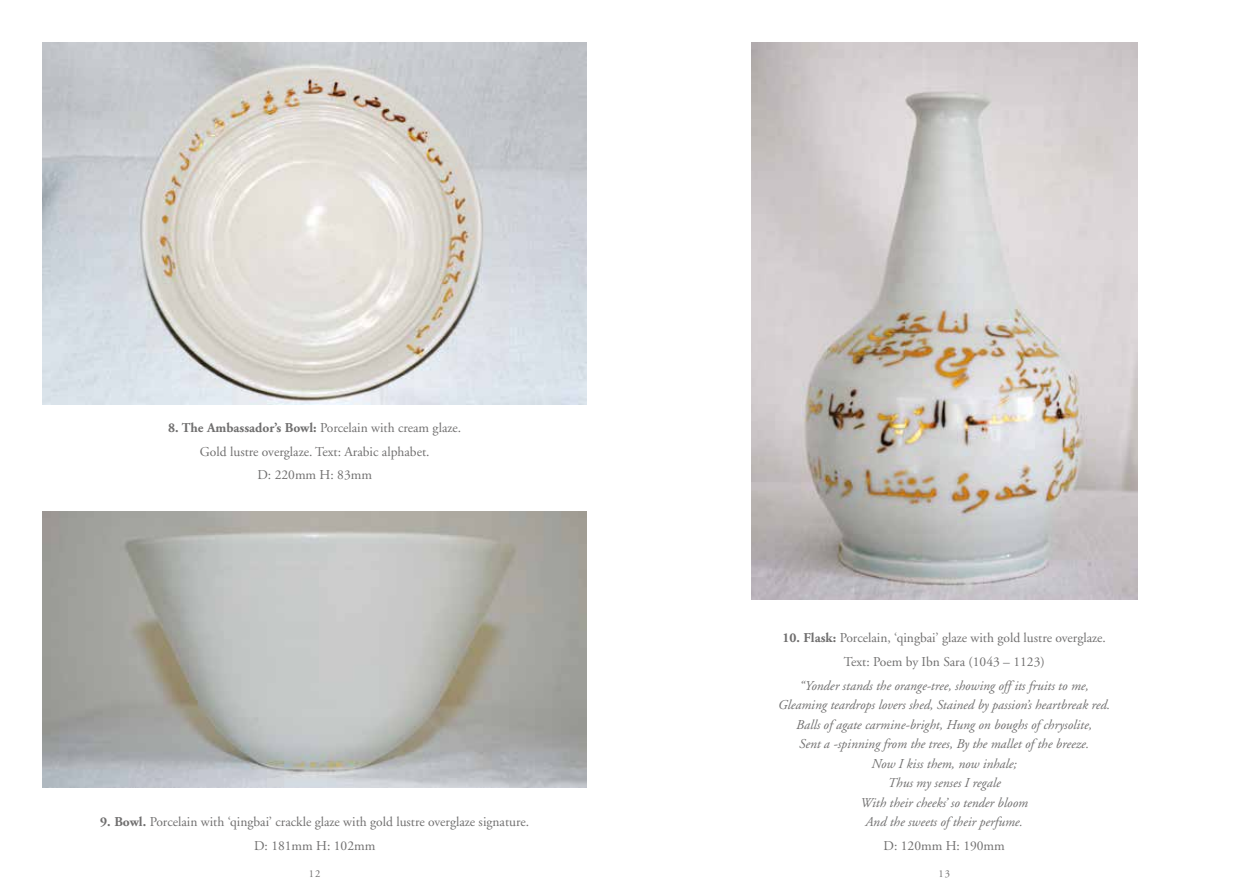
<style>
.page{position:relative;width:1259px;height:893px;background:#fff}
.page>*{position:absolute;margin:0;border:0;box-sizing:border-box;transform-origin:0 0}
.t1{font:italic 13.5px/19.5px "Adobe Garamond";color:#706f6f;text-align:center}
.t2{font:13.5px/23.7px "Adobe Garamond";color:#706f6f;text-align:center}
.t3{font:10.5px "Adobe Garamond";color:#706f6f}
.s1{font-weight:700}
</style>
<div class="page">
<img style="left:43px;top:43px;width:544px;height:361px">
<img style="left:43px;top:511px;width:544px;height:277px">
<img style="left:751px;top:43px;width:386px;height:557px">
<p class="t2" style="left:168px;top:416px;width:294px"><span class="s1">8. The Ambassador’s Bowl:</span> Porcelain with cream glaze.<br>Gold lustre overglaze. Text: Arabic alphabet.<br>D: 220mm H: 83mm</p>
<p class="t2" style="left:100px;top:810px;width:430px"><span class="s1">9. Bowl.</span> Porcelain with ‘qingbai’ crackle glaze with gold lustre overglaze signature.<br>D: 181mm H: 102mm</p>
<p class="t2" style="left:782px;top:626px;width:325px"><span class="s1">10. Flask:</span> Porcelain, ‘qingbai’ glaze with gold lustre overglaze.<br>Text: Poem by Ibn Sara (1043 – 1123)</p>
<p class="t1" style="left:778px;top:676px;width:333px">“Yonder stands the orange-tree, showing off its fruits to me, Gleaming teardrops lovers shed, Stained by passion’s heartbreak red.<br>Balls of agate carmine-bright, Hung on boughs of chrysolite,<br>Sent a -spinning from the trees, By the mallet of the breeze.<br>Now I kiss them, now inhale;<br>Thus my senses I regale<br>With their cheeks’ so tender bloom<br>And the sweets of their perfume.</p>
<p class="t2" style="left:883px;top:834px;width:123px">D: 120mm H: 190mm</p>
<p class="t3" style="left:309px;top:868px;width:13px">12</p>
<p class="t3" style="left:938px;top:868px;width:13px">13</p>
</div>
